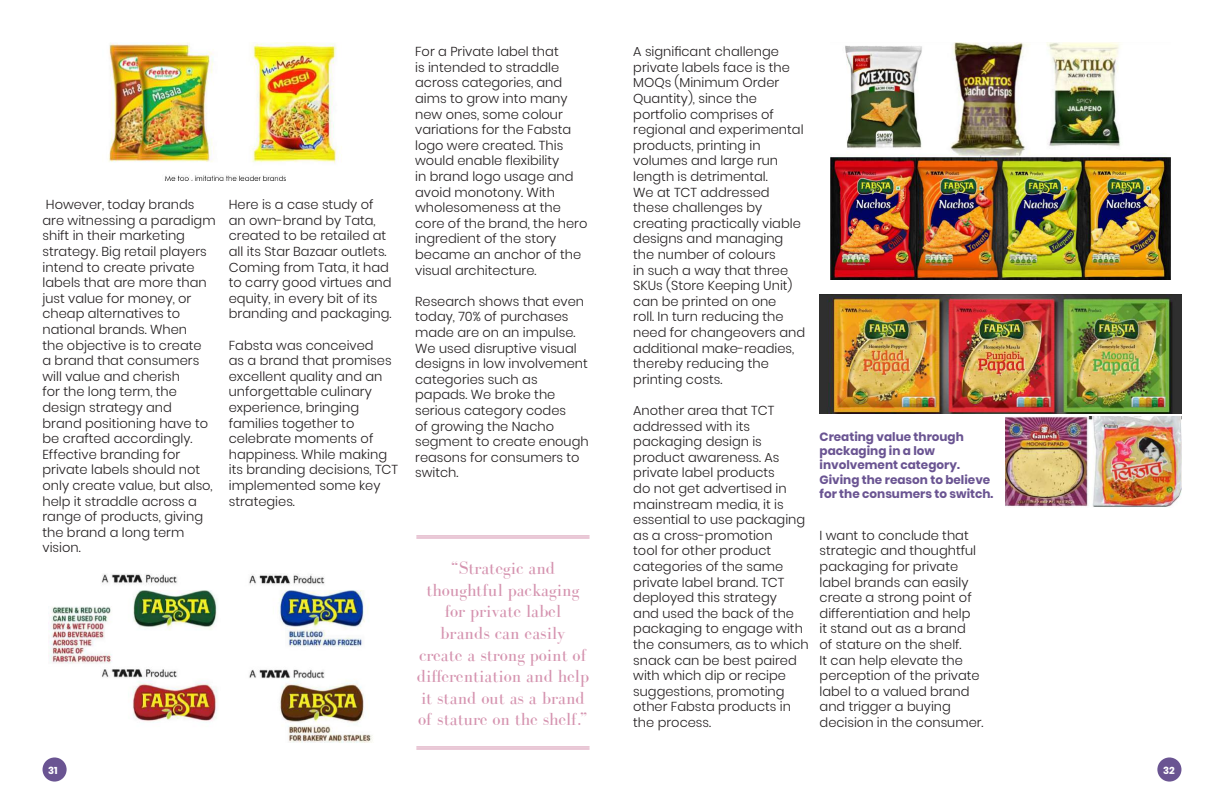
<style>
.page{position:relative;width:1224px;height:792px;background:#fff}
.page>*{position:absolute;margin:0;border:0;box-sizing:border-box;transform-origin:0 0}
.t1{font:18px/21.6px "Bodoni FLF";color:#d593af;text-align:center}
.t2{font:300 13px/15.6px "Poppins";color:#231f20}
.t3{font:700 12px/14.4px "Poppins";color:#6a5492}
.t4{font:700 10px "Poppins";color:#fff}
</style>
<div class="page">
<img style="left:108px;top:43px;width:232px;height:138px">
<img style="left:830px;top:43px;width:341px;height:236px">
<img style="left:820px;top:294px;width:361px;height:119px">
<img style="left:50px;top:574px;width:323px;height:169px">
<hr style="left:417px;top:535px;width:172px;height:1px;background:#d593af">
<hr style="left:417px;top:537px;width:172px;height:1px;background:#d593af">
<hr style="left:417px;top:746px;width:172px;height:1px;background:#d593af">
<hr style="left:417px;top:748px;width:172px;height:1px;background:#d593af">
<img style="left:1006px;top:416px;width:175px;height:92px">
<div style="left:43px;top:757px;width:24px;height:25px;background:#6a5492;border-radius:50%"></div>
<div style="left:1157px;top:757px;width:24px;height:25px;background:#6a5492;border-radius:50%"></div>
<p class="t2" style="left:43px;top:197px;width:175px">However, today brands are witnessing a paradigm shift in their marketing strategy. Big retail players intend to create private labels that are more than just value for money, or cheap alternatives to national brands. When<br>the objective is to create<br>a brand that consumers will value and cherish<br>for the long term, the design strategy and<br>brand positioning have to be crafted accordingly.<br>Effective branding for private labels should not only create value, but also, help it straddle across a range of products, giving the brand a long term vision.</p>
<p class="t2" style="left:229px;top:197px;width:164px">Here is a case study of an own-brand by Tata, created to be retailed at all its Star Bazaar outlets.<br>Coming from Tata, it had to carry good virtues and equity, in every bit of its branding and packaging.</p>
<p class="t2" style="left:229px;top:337px;width:171px">Fabsta was conceived<br>as a brand that promises excellent quality and an unforgettable culinary experience, bringing families together to celebrate moments of happiness. While making its branding decisions, TCT implemented some key strategies.</p>
<p class="t2" style="left:415px;top:44px;width:174px">For a Private label that<br>is intended to straddle across categories, and aims to grow into many new ones, some colour variations for the Fabsta logo were created. This would enable flexibility<br>in brand logo usage and avoid monotony. With wholesomeness at the core of the brand, the hero ingredient of the story became an anchor of the visual architecture.</p>
<p class="t2" style="left:415px;top:293px;width:175px">Research shows that even today, 70% of purchases made are on an impulse.<br>We used disruptive visual designs in low involvement categories such as papads. We broke the serious category codes<br>of growing the Nacho segment to create enough reasons for consumers to switch.</p>
<h1 class="t1" style="left:417px;top:558px;width:174px">“Strategic and thoughtful packaging for private label<br>brands can easily create a strong point of differentiation and help it stand out as a brand of stature on the shelf.”</h1>
<p class="t2" style="left:633px;top:44px;width:174px">A significant challenge private labels face is the<br>MOQs (Minimum Order<br>Quantity), since the portfolio comprises of regional and experimental products, printing in volumes and large run length is detrimental.<br>We at TCT addressed these challenges by creating practically viable designs and managing the number of colours<br>in such a way that three<br>SKUs (Store Keeping Unit) can be printed on one<br>roll. In turn reducing the need for changeovers and additional make-readies, thereby reducing the printing costs.</p>
<p class="t2" style="left:633px;top:403px;width:177px">Another area that TCT addressed with its packaging design is product awareness. As private label products<br>do not get advertised in mainstream media, it is essential to use packaging as a cross-promotion<br>tool for other product categories of the same private label brand. TCT deployed this strategy<br>and used the back of the packaging to engage with the consumers, as to which snack can be best paired with which dip or recipe suggestions, promoting other Fabsta products in the process.</p>
<p class="t3" style="left:820px;top:429px;width:175px">Creating value through packaging in a low involvement category.<br>Giving the reason to believe for the consumers to switch.</p>
<p class="t2" style="left:820px;top:528px;width:166px">I want to conclude that strategic and thoughtful packaging for private label brands can easily create a strong point of differentiation and help<br>it stand out as a brand<br>of stature on the shelf.<br>It can help elevate the perception of the private label to a valued brand and trigger a buying decision in the consumer.</p>
<p class="t4" style="left:48px;top:764px;width:11px">31</p>
<p class="t4" style="left:1163px;top:764px;width:13px">32</p>
</div>
